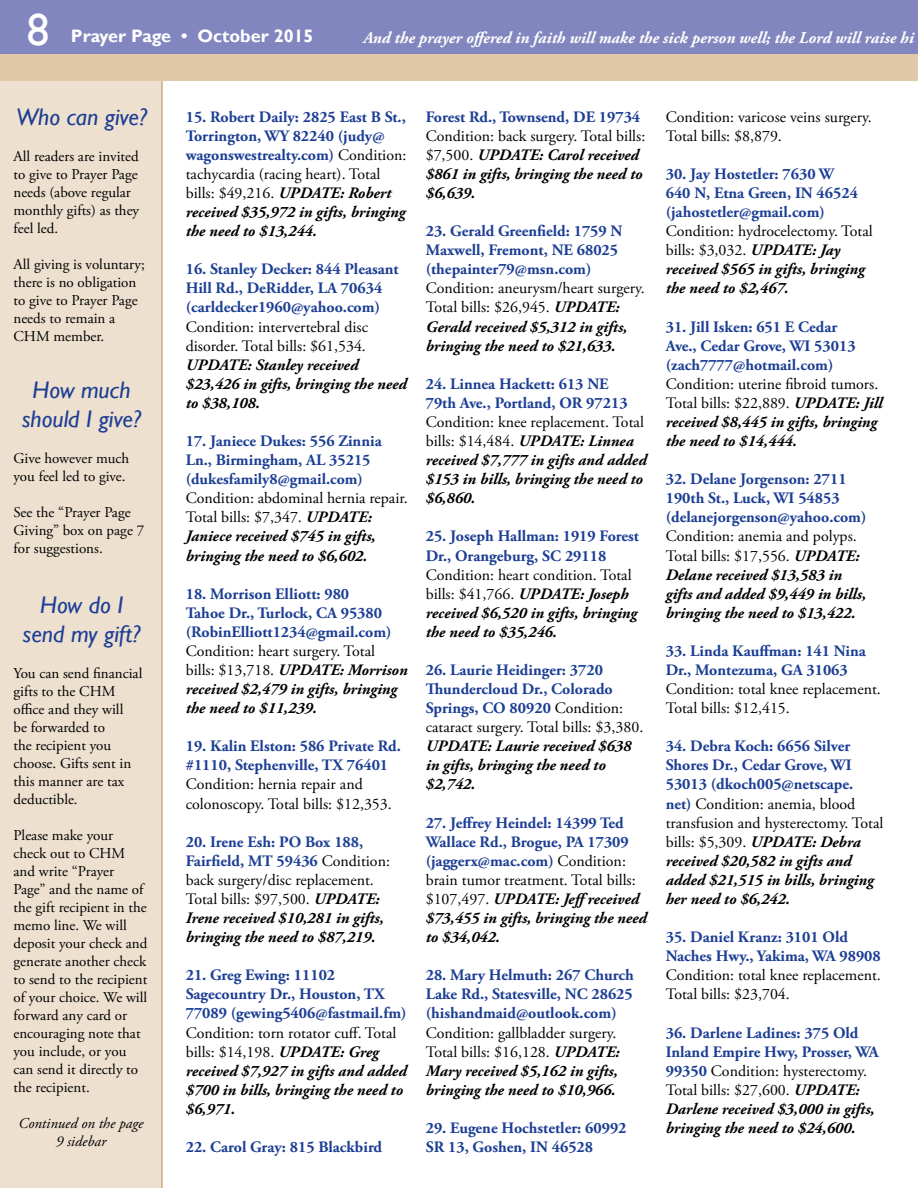
<style>
.page{position:relative;width:918px;height:1188px;background:#fff}
.page>*{position:absolute;margin:0;border:0;box-sizing:border-box;transform-origin:0 0}
.t1{font:45px "Gill Sans";color:#fff}
.t2{font:italic 24px/28.8px "Gill Sans";color:#1c3e94;text-align:center}
.t3{font:700 18px "Gill Sans";color:#fff}
.t4{font:italic 700 16.5px "Adobe Garamond Pro";color:#fff}
.t5{font:italic 700 15.9px/19px "Adobe Garamond Pro";color:#000}
.t6{font:700 15.9px/19px "Adobe Garamond Pro";color:#1c3e94}
.t7{font:15.9px/19px "Adobe Garamond Pro";color:#000}
.t8{font:700 15.75px "Adobe Garamond Pro";color:#1c3e94}
.t9{font:15px/18px "Adobe Garamond Pro";color:#000}
.t10{font:italic 15px/18px "Adobe Garamond Pro";color:#000;text-align:center}
.s1{font-weight:400;color:#000}
.s2{font-style:italic;color:#000}
.s3{font-size:15.9px}
.s4{font-weight:400;font-style:normal}
.s5{font-style:normal;color:#1c3e94}
</style>
<div class="page">
<div style="left:0;top:0;width:918px;height:54px;background:#8286be"></div>
<div style="left:0;top:54px;width:918px;height:27px;background:#e0c8a8"></div>
<div style="left:0;top:81px;width:162px;height:1107px;background:#ede0cf"></div>
<hr style="left:161px;top:81px;width:2px;height:1107px;background:#cfab7a">
<h1 class="t1" style="left:27px;top:3px;width:24px">8</h1>
<p class="t3" style="left:71px;top:25px;width:244px">Prayer Page • October 2015</p>
<p class="t4" style="left:363px;top:28px;width:552px">And the prayer offered in faith will make the sick person well; the Lord will raise hi</p>
<h2 class="t2" style="left:16px;top:103px;width:133px">Who can give?</h2>
<p class="t9" style="left:14px;top:148px;width:127px">All readers are invited to give to Prayer Page needs (above regular monthly gifts) as they feel led.</p>
<p class="t9" style="left:14px;top:256px;width:133px">All giving is voluntary; there is no obligation to give to Prayer Page needs to remain a<br>CHM member.</p>
<h2 class="t2" style="left:22px;top:376px;width:121px">How much should I give?</h2>
<p class="t9" style="left:14px;top:449px;width:117px">Give however much you feel led to give.</p>
<p class="t9" style="left:14px;top:503px;width:132px">See the “Prayer Page<br>Giving” box on page 7 for suggestions.</p>
<h2 class="t2" style="left:23px;top:591px;width:119px">How do I send my gift?</h2>
<p class="t9" style="left:14px;top:665px;width:130px">You can send financial gifts to the CHM office and they will<br>be forwarded to<br>the recipient you choose. Gifts sent in this manner are tax deductible.</p>
<p class="t9" style="left:14px;top:827px;width:135px">Please make your check out to CHM and write “Prayer<br>Page” and the name of the gift recipient in the memo line. We will deposit your check and generate another check to send to the recipient of your choice. We will forward any card or encouraging note that you include, or you can send it directly to the recipient.</p>
<p class="t10" style="left:19px;top:1115px;width:126px">Continued on the page<br>9 sidebar</p>
<p class="t6" style="left:186px;top:107px;width:222px">15. Robert Daily: 2825 East B St.,<br>Torrington, WY 82240 (judy@ wagonswestrealty.com) <span class="s1">Condition: tachycardia (racing heart). Total bills: $49,216.</span> <span class="s2">UPDATE: Robert received $35,972 in gifts, bringing the need to $13,244.</span></p>
<p class="t6" style="left:186px;top:260px;width:214px">16. Stanley Decker: 844 Pleasant<br>Hill Rd., DeRidder, LA 70634 (carldecker1960@yahoo.com)</p>
<p class="t7" style="left:186px;top:318px;width:184px">Condition: intervertebral disc disorder. Total bills: $61,534.</p>
<p class="t5" style="left:186px;top:355px;width:223px">UPDATE: Stanley received $23,426 in gifts, bringing the need to $38,108.</p>
<p class="t6" style="left:186px;top:432px;width:197px">17. Janiece Dukes: 556 Zinnia<br>Ln., Birmingham, AL 35215</p>
<p class="t8" style="left:186px;top:470px;width:179px"><span class="s3">(</span>dukesfamily8@gmail.com)</p>
<p class="t5" style="left:186px;top:489px;width:223px"><span class="s4">Condition: abdominal hernia repair.<br>Total bills: $7,347.</span> UPDATE:<br>Janiece received $745 in gifts, bringing the need to $6,602.</p>
<p class="t6" style="left:186px;top:584px;width:207px">18. Morrison Elliott: 980<br>Tahoe Dr., Turlock, CA 95380 (RobinElliott1234@gmail.com)</p>
<p class="t5" style="left:186px;top:642px;width:223px"><span class="s4">Condition: heart surgery. Total bills: $13,718.</span> UPDATE: Morrison received $2,479 in gifts, bringing the need to $11,239.</p>
<p class="t6" style="left:186px;top:737px;width:217px">19. Kalin Elston: 586 Private Rd. #1110, Stephenville, TX 76401</p>
<p class="t7" style="left:186px;top:775px;width:208px">Condition: hernia repair and colonoscopy. Total bills: $12,353.</p>
<p class="t5" style="left:186px;top:832px;width:206px"><span class="s5">20. Irene Esh: PO Box 188,<br>Fairfield, MT 59436</span> <span class="s4">Condition: back surgery/disc replacement.<br>Total bills: $97,500.</span> UPDATE:<br>Irene received $10,281 in gifts, bringing the need to $87,219.</p>
<p class="t6" style="left:186px;top:966px;width:222px">21. Greg Ewing: 11102<br>Sagecountry Dr., Houston, TX<br>77089 (gewing5406@fastmail.fm)</p>
<p class="t5" style="left:186px;top:1023px;width:222px"><span class="s4">Condition: torn rotator cuff. Total bills: $14,198.</span> UPDATE: Greg received $7,927 in gifts and added $700 in bills, bringing the need to $6,971.</p>
<p class="t6" style="left:186px;top:1138px;width:198px">22. Carol Gray: 815 Blackbird</p>
<p class="t6" style="left:426px;top:107px;width:216px">Forest Rd., Townsend, DE 19734</p>
<p class="t5" style="left:426px;top:127px;width:221px"><span class="s4">Condition: back surgery. Total bills: $7,500.</span> UPDATE: Carol received $861 in gifts, bringing the need to $6,639.</p>
<p class="t6" style="left:426px;top:222px;width:198px">23. Gerald Greenfield: 1759 N<br>Maxwell, Fremont, NE 68025 (thepainter79@msn.com)</p>
<p class="t5" style="left:426px;top:279px;width:221px"><span class="s4">Condition: aneurysm/heart surgery.<br>Total bills: $26,945.</span> UPDATE:<br>Gerald received $5,312 in gifts, bringing the need to $21,633.</p>
<p class="t6" style="left:426px;top:375px;width:203px">24. Linnea Hackett: 613 NE<br>79th Ave., Portland, OR 97213</p>
<p class="t5" style="left:426px;top:413px;width:222px"><span class="s4">Condition: knee replacement. Total bills: $14,484.</span> UPDATE: Linnea received $7,777 in gifts and added $153 in bills, bringing the need to $6,860.</p>
<p class="t6" style="left:426px;top:527px;width:215px">25. Joseph Hallman: 1919 Forest<br>Dr., Orangeburg, SC 29118</p>
<p class="t5" style="left:426px;top:565px;width:213px"><span class="s4">Condition: heart condition. Total bills: $41,766.</span> UPDATE: Joseph received $6,520 in gifts, bringing the need to $35,246.</p>
<p class="t6" style="left:426px;top:661px;width:219px">26. Laurie Heidinger: 3720<br>Thundercloud Dr., Colorado<br>Springs, CO 80920 <span class="s1">Condition: cataract surgery. Total bills: $3,380.</span></p>
<p class="t5" style="left:426px;top:737px;width:207px">UPDATE: Laurie received $638 in gifts, bringing the need to $2,742.</p>
<p class="t6" style="left:426px;top:813px;width:223px">27. Jeffrey Heindel: 14399 Ted<br>Wallace Rd., Brogue, PA 17309 (jaggerx@mac.com) <span class="s1">Condition: brain tumor treatment. Total bills: $107,497.</span> <span class="s2">UPDATE: Jeffreceived $73,455 in gifts, bringing the need to $34,042.</span></p>
<p class="t6" style="left:426px;top:966px;width:210px;text-align:justify">28. Mary Helmuth: 267 Church Lake Rd., Statesville, NC 28625 (hishandmaid@outlook.com)</p>
<p class="t5" style="left:426px;top:1023px;width:195px"><span class="s4">Condition: gallbladder surgery.<br>Total bills: $16,128.</span> UPDATE:<br>Mary received $5,162 in gifts, bringing the need to $10,966.</p>
<p class="t6" style="left:426px;top:1119px;width:202px">29. Eugene Hochstetler: 60992<br>SR 13, Goshen, IN 46528</p>
<p class="t7" style="left:666px;top:108px;width:208px">Condition: varicose veins surgery.<br>Total bills: $8,879.</p>
<p class="t6" style="left:666px;top:165px;width:194px">30. Jay Hostetler: 7630 W<br>640 N, Etna Green, IN 46524 (jahostetler@gmail.com)</p>
<p class="t5" style="left:666px;top:222px;width:209px"><span class="s4">Condition: hydrocelectomy. Total bills: $3,032.</span> UPDATE: Jay received $565 in gifts, bringing the need to $2,467.</p>
<p class="t6" style="left:666px;top:317px;width:191px">31. Jill Isken: 651 E Cedar<br>Ave., Cedar Grove, WI 53013 (zach7777@hotmail.com)</p>
<p class="t5" style="left:666px;top:375px;width:218px"><span class="s4">Condition: uterine fibroid tumors.<br>Total bills: $22,889.</span> UPDATE: Jill received $8,445 in gifts, bringing the need to $14,444.</p>
<p class="t6" style="left:666px;top:470px;width:202px">32. Delane Jorgenson: 2711<br>190th St., Luck, WI 54853 (delanejorgenson@yahoo.com)</p>
<p class="t5" style="left:666px;top:527px;width:202px"><span class="s4">Condition: anemia and polyps.<br>Total bills: $17,556.</span> UPDATE:<br>Delane received $13,583 in gifts and added $9,449 in bills, bringing the need to $13,422.</p>
<p class="t6" style="left:666px;top:642px;width:202px">33. Linda Kauffman: 141 Nina<br>Dr., Montezuma, GA 31063</p>
<p class="t7" style="left:666px;top:680px;width:217px">Condition: total knee replacement.<br>Total bills: $12,415.</p>
<p class="t5" style="left:666px;top:737px;width:219px"><span class="s5">34. Debra Koch: 6656 Silver<br>Shores Dr., Cedar Grove, WI<br>53013 (dkoch005@netscape.<br>net)</span> <span class="s4">Condition: anemia, blood transfusion and hysterectomy. Total bills: $5,309.</span> UPDATE: Debra received $20,582 in gifts and added $21,515 in bills, bringing her need to $6,242.</p>
<p class="t6" style="left:666px;top:928px;width:217px">35. Daniel Kranz: 3101 Old<br>Naches Hwy., Yakima, WA 98908</p>
<p class="t7" style="left:666px;top:966px;width:217px">Condition: total knee replacement.<br>Total bills: $23,704.</p>
<p class="t5" style="left:666px;top:1023px;width:214px"><span class="s5">36. Darlene Ladines: 375 Old<br>Inland Empire Hwy, Prosser, WA<br>99350</span> <span class="s4">Condition: hysterectomy.<br>Total bills: $27,600.</span> UPDATE:<br>Darlene received $3,000 in gifts, bringing the need to $24,600.</p>
</div>
